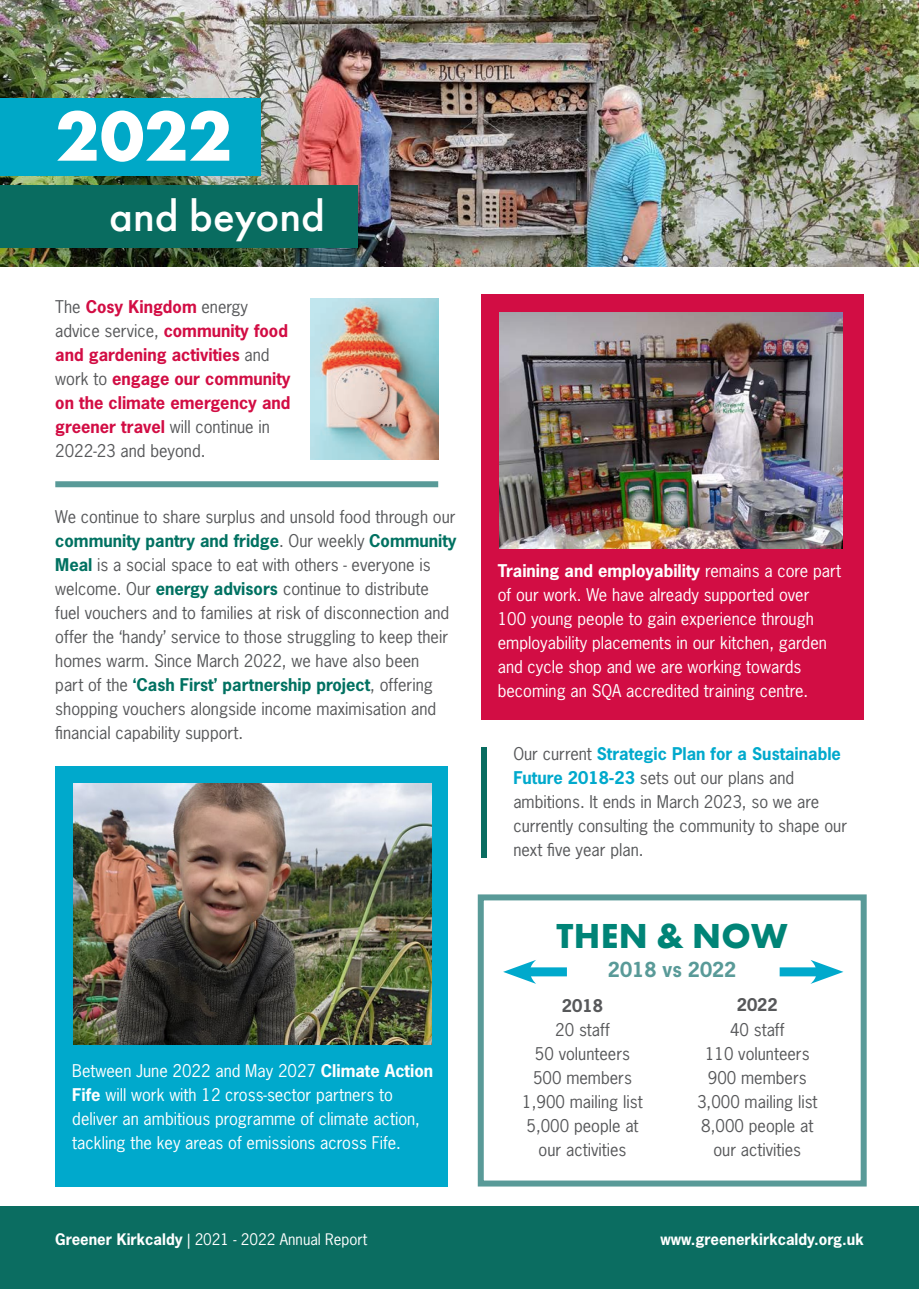
<style>
.page{position:relative;width:919px;height:1289px;background:#fff}
.page>*{position:absolute;margin:0;border:0;box-sizing:border-box;transform-origin:0 0}
.t1{font:700 73.5px "Futura PT";color:#fff}
.t2{font:500 45px "Futura PT";color:#fff}
.t3{font:700 36px "Futura PT";letter-spacing:.01em;color:#008477}
.t4{font:700 19.5px "News Gothic Std";color:#599a98}
.t5{font:16.5px/24px "News Gothic Std";color:#57585a}
.t6{font:16.5px/24px "News Gothic Std";color:#fff}
.t7{font:700 16.5px/24px "News Gothic Std";color:#d20d44}
.t8{font:700 16.5px "News Gothic Std";color:#57585a}
.t9{font:15px "News Gothic Std";color:#fff}
.t10{font:700 15px "News Gothic Std";color:#fff}
.s1{font-weight:400;color:#57585a}
.s2{font-weight:700;color:#007161}
.s3{font-weight:700}
.s4{font-weight:700;color:#00a9cc}
</style>
<div class="page">
<div style="left:0;top:1205px;width:918px;height:83px;background:#0b6d61"></div>
<div style="left:477px;top:894px;width:389px;height:292px;border:6px solid #599a98"></div>
<img style="left:0;top:0;width:918px;height:266px">
<div style="left:480px;top:294px;width:383px;height:425px;background:#d20d44"></div>
<div style="left:55px;top:766px;width:393px;height:420px;background:#00a9cc"></div>
<div style="left:480px;top:747px;width:6px;height:111px;background:#096c60"></div>
<div style="left:0;top:185px;width:357px;height:62px;background:#096c60"></div>
<div style="left:0;top:99px;width:260px;height:77px;background:#00a8c7"></div>
<img style="left:73px;top:783px;width:358px;height:261px">
<img style="left:500px;top:312px;width:342px;height:236px">
<div style="left:55px;top:481px;width:383px;height:6px;background:#599a98"></div>
<div style="left:779px;top:967px;width:45px;height:9px;background:#00a9cc"></div>
<svg style="left:810px;top:960px;width:33px;height:23px"></svg>
<div style="left:522px;top:967px;width:45px;height:9px;background:#00a9cc"></div>
<svg style="left:503px;top:960px;width:33px;height:23px"></svg>
<img style="left:310px;top:298px;width:128px;height:162px">
<p class="t1" style="left:55px;top:89px;width:178px">2022</p>
<p class="t2" style="left:109px;top:189px;width:217px">and beyond</p>
<p class="t7" style="left:55px;top:294px;width:237px"><span class="s1">The</span> Cosy Kingdom <span class="s1">energy advice service,</span> community food and gardening activities <span class="s1">and work to</span> engage our community on the climate emergency and greener travel <span class="s1">will continue in<br>2022-23 and beyond.</span></p>
<p class="t5" style="left:55px;top:504px;width:403px">We continue to share surplus and unsold food through our <span class="s2">community pantry and fridge</span>. Our weekly <span class="s2">Community Meal</span> is a social space to eat with others - everyone is welcome. Our <span class="s2">energy advisors</span> continue to distribute fuel vouchers and to families at risk of disconnection and offer the ‘handy’ service to those struggling to keep their homes warm. Since March 2022, we have also been<br>part of the <span class="s2">‘Cash First’ partnership project</span>, offering shopping vouchers alongside income maximisation and financial capability support.</p>
<p class="t6" style="left:72px;top:1059px;width:362px">Between June 2022 and May 2027 <span class="s3">Climate Action Fife</span> will work with 12 cross-sector partners to deliver an ambitious programme of climate action, tackling the key areas of emissions across Fife.</p>
<p class="t6" style="left:497px;top:559px;width:345px"><span class="s3">Training and employability</span> remains a core part of our work. We have already supported over 100 young people to gain experience through employability placements in our kitchen, garden and cycle shop and we are working towards becoming an SQA accredited training centre.</p>
<p class="t5" style="left:513px;top:741px;width:335px">Our current <span class="s4">Strategic Plan for a Sustainable Future 2018-23</span> sets out our plans and ambitions. It ends in March 2023, so we are currently consulting the community to shape our next five year plan.</p>
<p class="t3" style="left:556px;top:913px;width:233px">THEN &amp; NOW</p>
<p class="t4" style="left:608px;top:956px;width:130px">2018 vs 2022</p>
<p class="t8" style="left:562px;top:994px;width:43px">2018</p>
<p class="t5" style="left:555px;top:1017px;width:56px">20 staff</p>
<p class="t5" style="left:535px;top:1041px;width:97px">50 volunteers</p>
<p class="t5" style="left:533px;top:1065px;width:100px">500 members</p>
<p class="t5" style="left:522px;top:1089px;width:122px">1,900 mailing list</p>
<p class="t5" style="left:526px;top:1113px;width:114px;text-align:center">5,000 people at our activities</p>
<p class="t8" style="left:736px;top:994px;width:43px">2022</p>
<p class="t5" style="left:730px;top:1017px;width:56px">40 staff</p>
<p class="t5" style="left:705px;top:1041px;width:106px">110 volunteers</p>
<p class="t5" style="left:707px;top:1065px;width:100px">900 members</p>
<p class="t5" style="left:697px;top:1089px;width:122px">3,000 mailing list</p>
<p class="t5" style="left:701px;top:1113px;width:114px;text-align:center">8,000 people at our activities</p>
<p class="t9" style="left:55px;top:1229px;width:314px"><span class="s3">Greener Kirkcaldy</span> | 2021 - 2022 Annual Report</p>
<p class="t10" style="left:660px;top:1229px;width:205px">www.greenerkirkcaldy.org.uk</p>
</div>
